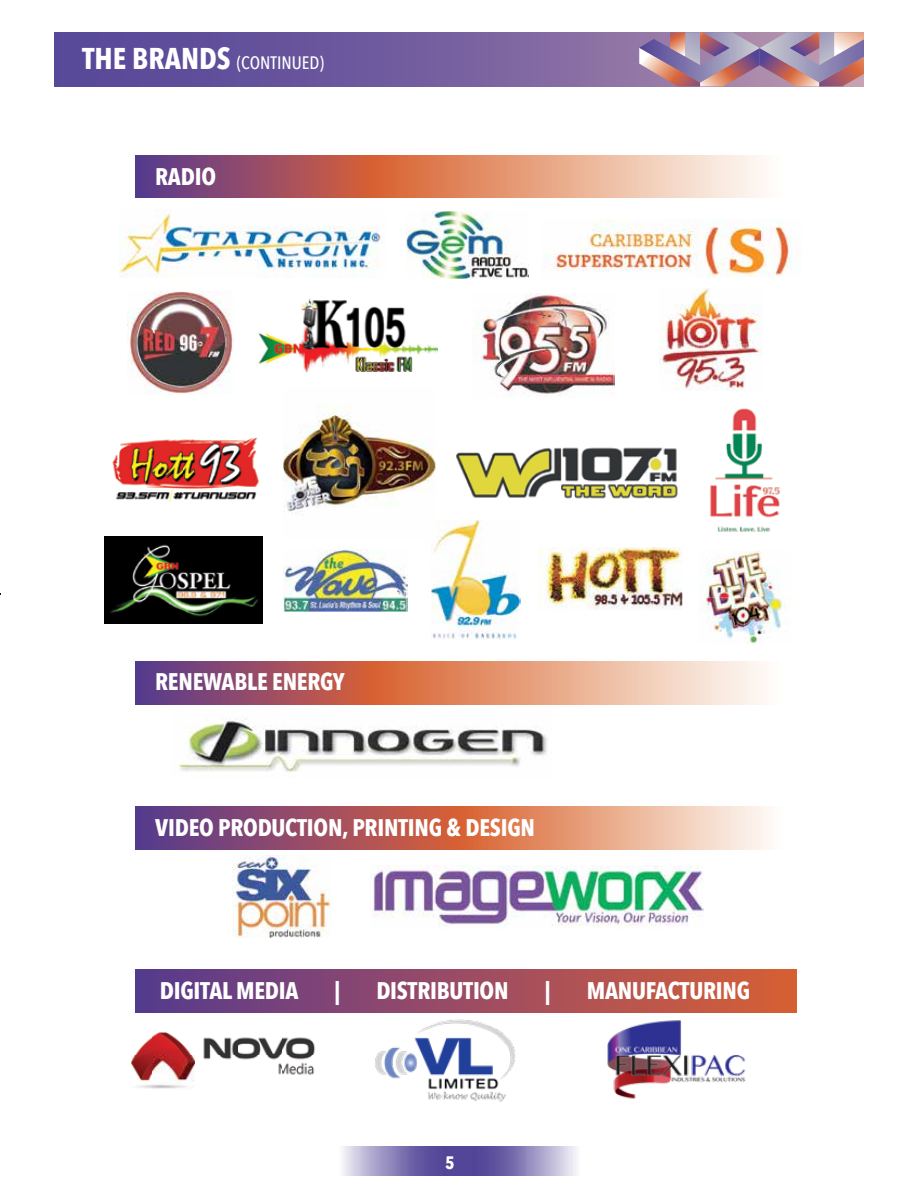
<style>
.page{position:relative;width:918px;height:1188px;background:#fff}
.page>*{position:absolute;margin:0;border:0;box-sizing:border-box;transform-origin:0 0}
.t1{font:700 24px "Avenir Next Condensed";letter-spacing:-.01em;color:#fff}
.t2{font:500 18px "Avenir Next Condensed";color:#fff}
.t3{font:700 18px "Avenir Next Condensed";color:#fff}
.s1{font-weight:700;font-size:30px}
</style>
<div class="page">
<img style="left:343px;top:1147px;width:234px;height:28px">
<svg style="left:135px;top:155px;width:628px;height:43px;background:#ca8880"></svg>
<svg style="left:135px;top:662px;width:628px;height:42px;background:#ca8880"></svg>
<svg style="left:135px;top:807px;width:633px;height:42px;background:#be7b7a"></svg>
<div style="left:135px;top:970px;width:661px;height:42px;background:linear-gradient(to right,#593a8f,#da5f36)"></div>
<svg style="left:54px;top:32px;width:585px;height:54px;background:#6e5a9d"></svg>
<svg style="left:639px;top:32px;width:225px;height:54px;background:#aa899f"></svg>
<img style="left:283px;top:404px;width:152px;height:110px">
<img style="left:131px;top:1032px;width:184px;height:57px">
<img style="left:660px;top:289px;width:102px;height:102px">
<img style="left:370px;top:866px;width:334px;height:62px">
<img style="left:710px;top:408px;width:70px;height:124px">
<img style="left:128px;top:292px;width:105px;height:102px">
<img style="left:233px;top:856px;width:97px;height:81px">
<img style="left:119px;top:210px;width:262px;height:68px">
<img style="left:431px;top:520px;width:90px;height:120px">
<img style="left:431px;top:520px;width:4px;height:18px">
<img style="left:456px;top:447px;width:222px;height:52px">
<img style="left:472px;top:293px;width:143px;height:104px">
<img style="left:700px;top:551px;width:90px;height:93px">
<img style="left:406px;top:211px;width:123px;height:68px">
<img style="left:538px;top:547px;width:144px;height:63px">
<img style="left:284px;top:549px;width:123px;height:62px">
<img style="left:258px;top:299px;width:180px;height:74px">
<img style="left:112px;top:437px;width:147px;height:65px">
<img style="left:542px;top:219px;width:257px;height:58px">
<img style="left:104px;top:537px;width:159px;height:86px">
<img style="left:176px;top:718px;width:371px;height:56px">
<img style="left:594px;top:1004px;width:153px;height:95px">
<img style="left:375px;top:1019px;width:141px;height:83px">
<p class="t2" style="left:82px;top:52px;width:243px"><span class="s1">THE BRANDS</span> (CONTINUED)</p>
<p class="t1" style="left:155px;top:162px;width:62px">RADIO</p>
<p class="t1" style="left:155px;top:666px;width:191px">RENEWABLE ENERGY</p>
<p class="t1" style="left:155px;top:813px;width:381px">VIDEO PRODUCTION, PRINTING &amp; DESIGN</p>
<p class="t1" style="left:160px;top:976px;width:140px">DIGITAL MEDIA</p>
<p class="t1" style="left:334px;top:976px;width:7px">|</p>
<p class="t1" style="left:376px;top:976px;width:134px">DISTRIBUTION</p>
<p class="t1" style="left:545px;top:976px;width:7px">|</p>
<p class="t1" style="left:587px;top:976px;width:165px">MANUFACTURING</p>
<p class="t3" style="left:445px;top:1151px;width:11px">5</p>
</div>
